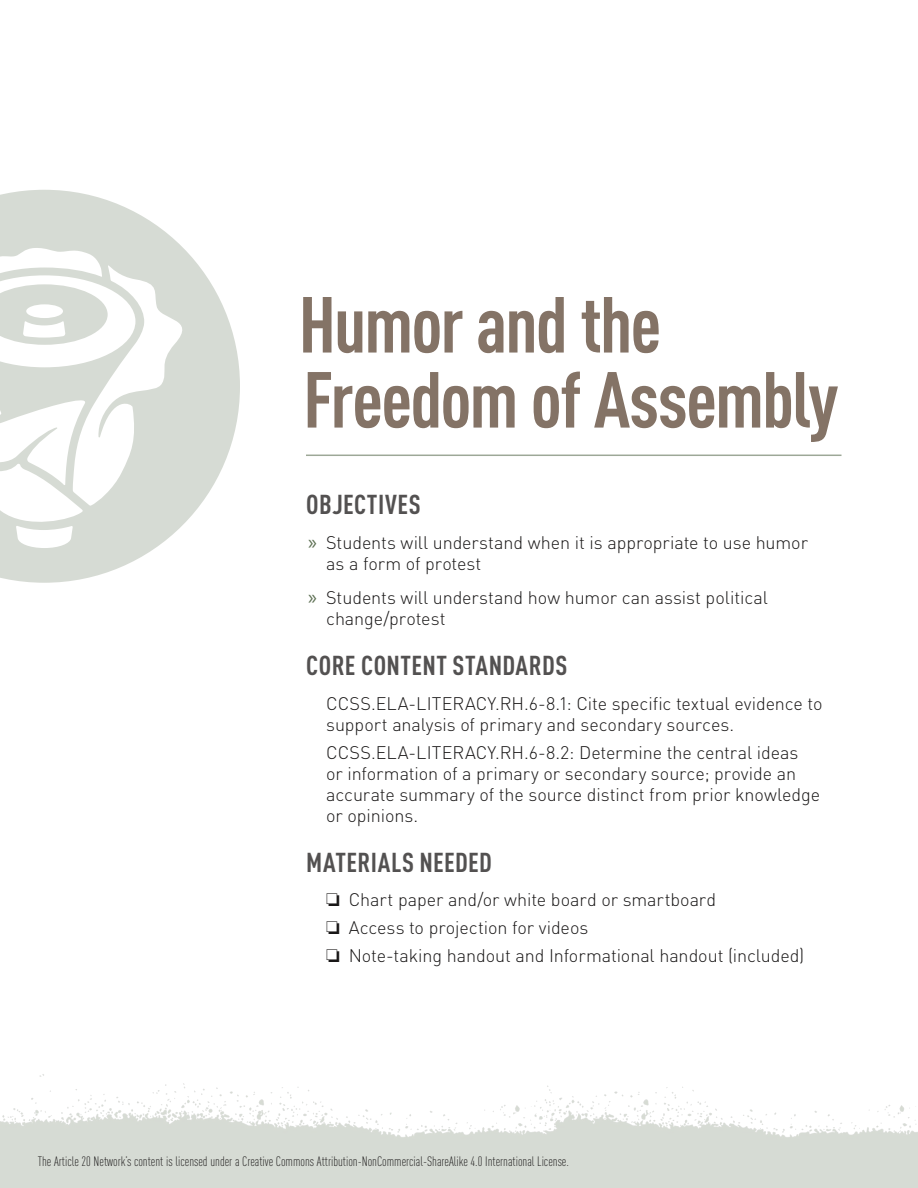
<style>
.page{position:relative;width:918px;height:1188px;background:#fff}
.page>*{position:absolute;margin:0;border:0;box-sizing:border-box;transform-origin:0 0}
.t1{font:700 condensed 78px/75px "DIN Pro";letter-spacing:-.025em;color:#847366}
.t2{font:700 condensed 27px "DIN Pro";letter-spacing:.02em;color:#535151}
.t3{font:300 18px/21px "DIN Pro";letter-spacing:-.005em;color:#191717}
.t4{font:300 condensed 13.5px "DIN Pro";color:#191717}
.s1{font-family:"Myriad Pro";font-weight:400;font-size:21px;color:#5b6e51}
</style>
<div class="page">
<img style="left:0;top:1074px;width:918px;height:114px">
<svg style="left:0;top:190px;width:240px;height:393px;fill:#d6dbd4"></svg>
<hr style="left:306px;top:455px;width:536px;height:1px;background:#9da897">
<h1 class="t1" style="left:298px;top:281px;width:541px">Humor and the<br>Freedom of Assembly</h1>
<h2 class="t2" style="left:306px;top:484px;width:116px">OBJECTIVES</h2>
<p class="t3" style="left:326px;top:530px;width:483px;text-indent:-18px"><span class="s1">»</span> Students will understand when it is appropriate to use humor as a form of protest</p>
<p class="t3" style="left:326px;top:586px;width:443px;text-indent:-18px"><span class="s1">»</span> Students will understand how humor can assist political change/protest</p>
<h2 class="t2" style="left:306px;top:645px;width:263px">CORE CONTENT STANDARDS</h2>
<p class="t3" style="left:326px;top:691px;width:498px">CCSS.ELA-LITERACY.RH.6-8.1: Cite specific textual evidence to support analysis of primary and secondary sources.</p>
<p class="t3" style="left:326px;top:740px;width:496px">CCSS.ELA-LITERACY.RH.6-8.2: Determine the central ideas<br>or information of a primary or secondary source; provide an accurate summary of the source distinct from prior knowledge or opinions.</p>
<h2 class="t2" style="left:306px;top:842px;width:187px">MATERIALS NEEDED</h2>
<p class="t3" style="left:326px;top:885px;width:480px;line-height:27.8px">❏ Chart paper and/or white board or smartboard<br>❏ Access to projection for videos<br>❏ Note-taking handout and Informational handout (included)</p>
<p class="t4" style="left:38px;top:1151px;width:533px">The Article 20 Network’s content is licensed under a Creative Commons Attribution-NonCommercial-ShareAlike 4.0 International License.</p>
</div>
